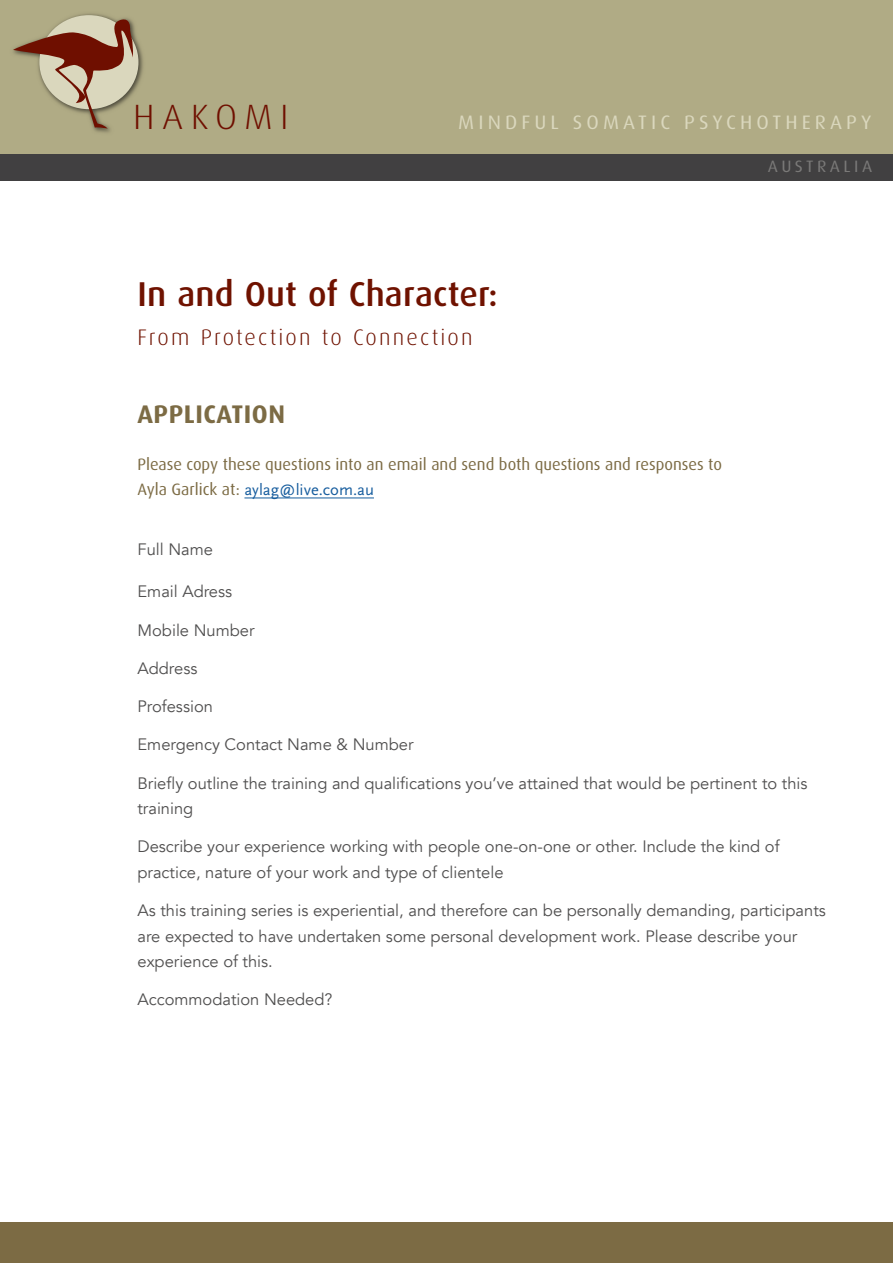
<style>
.page{position:relative;width:893px;height:1263px;background:#fff}
.page>*{position:absolute;margin:0;border:0;box-sizing:border-box;transform-origin:0 0}
.t1{font:300 35.1px "Dax";letter-spacing:.2em;color:#6f0f00;scale:1.05 1}
.New_Heading_1{font:500 34.5px "Dax";letter-spacing:.005em;color:#6f1200}
.Heading_Inside{font:700 25.5px "Dax";letter-spacing:.02em;color:#7c6b44}
.New_Heading_2{font:300 22.5px "Dax";letter-spacing:.095em;color:#6f1200}
.t2{font:19.5px "Dax";letter-spacing:.2em;color:#dad7bd;scale:1.05 1}
.Body_Copy{font:16.5px/25.5px "Avenir";color:#504f4f}
.Heading_4{font:16.5px/25.5px "Dax";color:#7c6b44}
.t3{font:16.5px "Dax";letter-spacing:.2em;color:#7a7978;scale:1.05 1}
.Heading_4-2{font:16.5px "Avenir";color:#504f4f}
.s1{font-family:"Scala Sans Regular LF";color:#175d9e}
</style>
<div class="page">
<div style="left:0;top:1222px;width:893px;height:41px;background:#7c6b44"></div>
<hr style="left:244px;top:498px;width:130px;height:1px;background:#175d9e">
<div style="left:0;top:0;width:893px;height:179px;background:#b0ab85"></div>
<img style="left:69px;top:13px;width:74px;height:120px">
<svg style="left:13px;top:18px;width:121px;height:111px"></svg>
<div style="left:0;top:154px;width:892px;height:27px;background:#414041"></div>
<p class="t1" style="left:133px;top:97px;width:150px">HAKOMI</p>
<p class="t2" style="left:458px;top:111px;width:395px">MINDFUL SOMATIC PSYCHOTHERAPY</p>
<p class="t3" style="left:768px;top:157px;width:101px">AUSTRALIA</p>
<p class="New_Heading_1" style="left:137px;top:275px;width:362px">In and Out of Character:</p>
<p class="New_Heading_2" style="left:137px;top:325px;width:337px">From Protection to Connection</p>
<p class="Heading_Inside" style="left:137px;top:400px;width:149px">APPLICATION</p>
<p class="Heading_4" style="left:137px;top:451px;width:586px">Please copy these questions into an email and send both questions and responses to<br>Ayla Garlick at: <span class="s1">aylag@live.com.au</span></p>
<p class="Heading_4-2" style="left:137px;top:539px;width:77px">Full Name</p>
<p class="Body_Copy" style="left:137px;top:579px;width:96px">Email Adress</p>
<p class="Body_Copy" style="left:137px;top:617px;width:119px">Mobile Number</p>
<p class="Body_Copy" style="left:137px;top:656px;width:61px">Address</p>
<p class="Body_Copy" style="left:137px;top:694px;width:77px">Profession</p>
<p class="Body_Copy" style="left:137px;top:732px;width:277px">Emergency Contact Name &amp; Number</p>
<p class="Body_Copy" style="left:137px;top:770px;width:671px">Briefly outline the training and qualifications you’ve attained that would be pertinent to this training</p>
<p class="Body_Copy" style="left:137px;top:834px;width:644px">Describe your experience working with people one-on-one or other. Include the kind of practice, nature of your work and type of clientele</p>
<p class="Body_Copy" style="left:137px;top:898px;width:690px">As this training series is experiential, and therefore can be personally demanding, participants are expected to have undertaken some personal development work. Please describe your experience of this.</p>
<p class="Body_Copy" style="left:137px;top:987px;width:197px">Accommodation Needed?</p>
</div>
